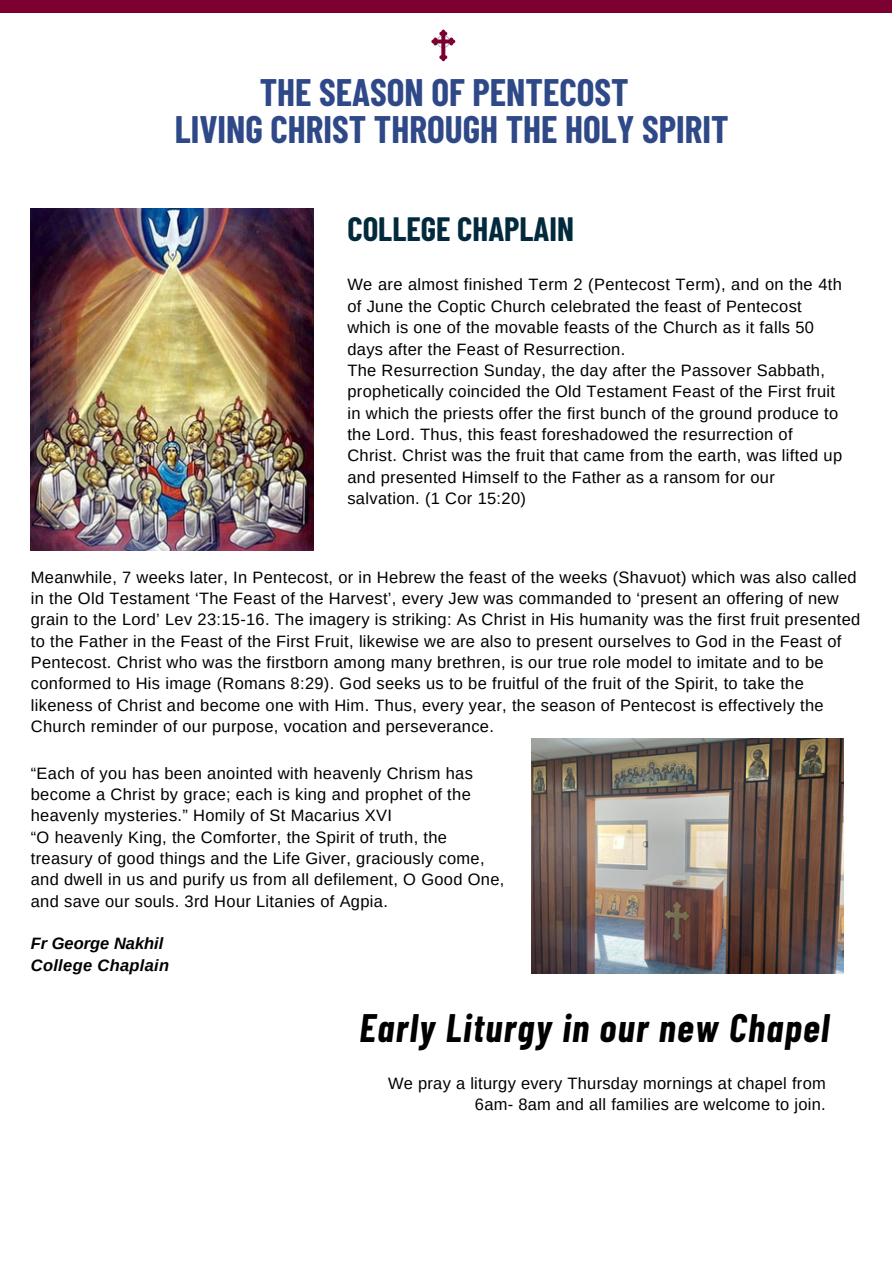
<style>
.page{position:relative;width:893px;height:1264px;background:#fff}
.page>*{position:absolute;margin:0;border:0;box-sizing:border-box;transform-origin:0 0}
.t1{font:italic 700 38.85px "Barlow Condensed";letter-spacing:.04em;color:#000}
.t2{font:700 37.5px "Barlow Condensed";color:#2f4988}
.t3{font:700 33px "Barlow Condensed";color:#022a3d}
.t4{font:16.5px/21.3px "Arimo";letter-spacing:.02em;color:#000}
.t5{font:italic 700 16.5px "Arimo";letter-spacing:.02em;color:#000}
.t6{font:italic 700 16.5px "Arimo";color:#000}
</style>
<div class="page">
<img style="left:31px;top:209px;width:282px;height:341px">
<img style="left:531px;top:738px;width:312px;height:235px">
<div style="left:0;top:0;width:891px;height:12px;background:#7c0030"></div>
<svg style="left:431px;top:30px;width:24px;height:31px"></svg>
<p class="t2" style="left:260px;top:68px;width:370px">THE SEASON OF PENTECOST</p>
<p class="t2" style="left:175px;top:106px;width:555px">LIVING CHRIST THROUGH THE HOLY SPIRIT</p>
<p class="t3" style="left:347px;top:208px;width:228px">COLLEGE CHAPLAIN</p>
<p class="t4" style="left:347px;top:274px;width:496px">We are almost finished Term 2 (Pentecost Term), and on the 4th of June the Coptic Church celebrated the feast of Pentecost</p>
<p class="t4" style="left:347px;top:317px;width:468px">which is one of the movable feasts of the Church as it falls 50 days after the Feast of Resurrection.</p>
<p class="t4" style="left:347px;top:359px;width:492px">The Resurrection Sunday, the day after the Passover Sabbath, prophetically coincided the Old Testament Feast of the First fruit in which the priests offer the first bunch of the ground produce to the Lord. Thus, this feast foreshadowed the resurrection of</p>
<p class="t4" style="left:347px;top:445px;width:496px">Christ. Christ was the fruit that came from the earth, was lifted up and presented Himself to the Father as a ransom for our</p>
<p class="t4" style="left:347px;top:487px;width:180px">salvation. (1 Cor 15:20)</p>
<p class="t4" style="left:31px;top:566px;width:831px">Meanwhile, 7 weeks later, In Pentecost, or in Hebrew the feast of the weeks (Shavuot) which was also called in the Old Testament ‘The Feast of the Harvest’, every Jew was commanded to ‘present an offering of new grain to the Lord’ Lev 23:15-16. The imagery is striking: As Christ in His humanity was the first fruit presented to the Father in the Feast of the First Fruit, likewise we are also to present ourselves to God in the Feast of Pentecost. Christ who was the firstborn among many brethren, is our true role model to imitate and to be conformed to His image (Romans 8:29). God seeks us to be fruitful of the fruit of the Spirit, to take the</p>
<p class="t4" style="left:31px;top:694px;width:794px">likeness of Christ and become one with Him. Thus, every year, the season of Pentecost is effectively the<br>Church reminder of our purpose, vocation and perseverance.</p>
<p class="t4" style="left:31px;top:762px;width:443px">“Each of you has been anointed with heavenly Chrism has become a Christ by grace; each is king and prophet of the heavenly mysteries.” Homily of St Macarius XVI</p>
<p class="t4" style="left:31px;top:826px;width:475px">“O heavenly King, the Comforter, the Spirit of truth, the treasury of good things and the Life Giver, graciously come, and dwell in us and purify us from all defilement, O Good One, and save our souls. 3rd Hour Litanies of Agpia.</p>
<p class="t6" style="left:31px;top:934px;width:134px">Fr George Nakhil</p>
<p class="t5" style="left:31px;top:955px;width:140px">College Chaplain</p>
<p class="t1" style="left:359px;top:1002px;width:471px">Early Liturgy in our new Chapel</p>
<p class="t4" style="left:388px;top:1072px;width:439px;text-align:right">We pray a liturgy every Thursday mornings at chapel from<br>6am- 8am and all families are welcome to join.</p>
</div>
